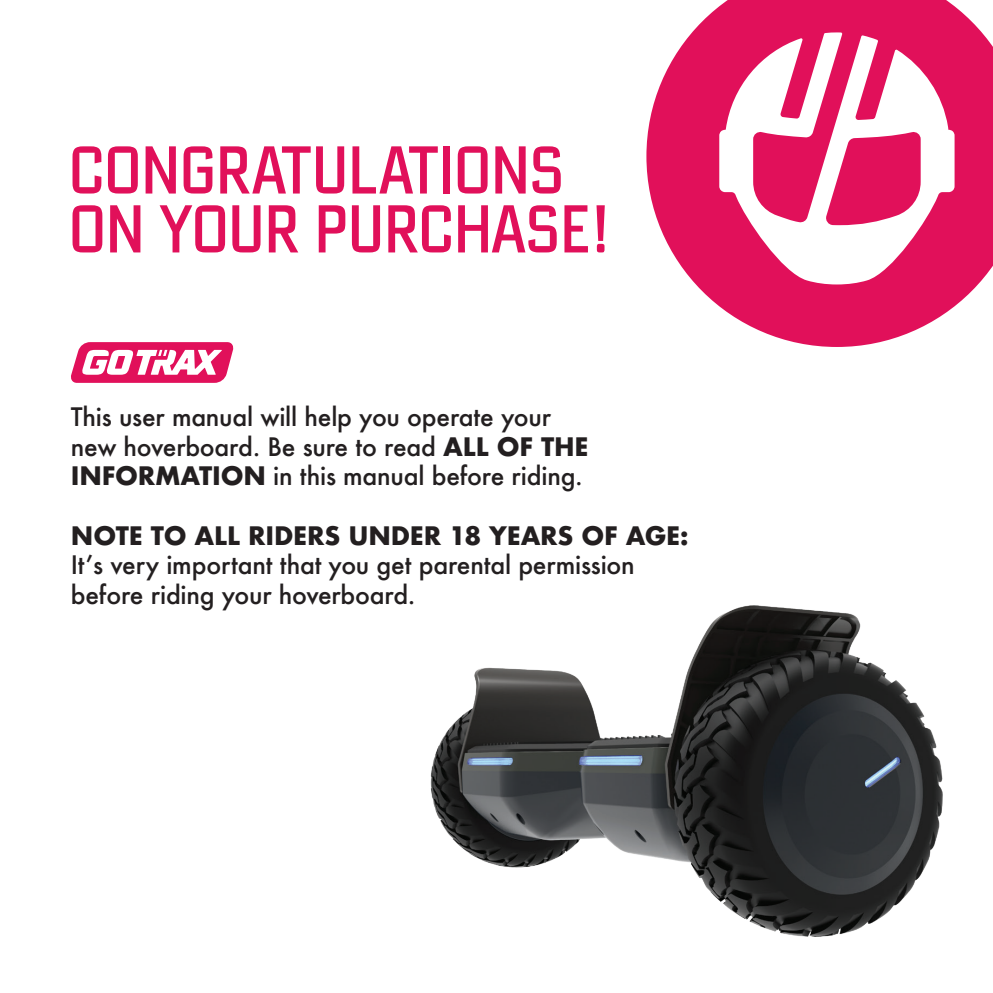
<style>
.page{position:relative;width:993px;height:993px;background:#fff}
.page>*{position:absolute;margin:0;border:0;box-sizing:border-box;transform-origin:0 0}
.t1{font:300 expanded 70.65px/58.9px "Banque Gothique RR";color:#e1105a}
.t2{font:500 24.75px/29.7px "Futura";letter-spacing:-.01em;color:#231f20}
.t3{font:700 24.75px "Futura";letter-spacing:-.01em;color:#231f20}
.s1{font-weight:700}
</style>
<div class="page">
<svg style="left:71px;top:342px;width:163px;height:41px"></svg>
<svg style="left:646px;top:0;width:346px;height:347px;fill:#e1105a"></svg>
<svg style="left:824px;top:131px;width:96px;height:94px"></svg>
<img style="left:430px;top:605px;width:513px;height:332px">
<h1 class="t1" style="left:69px;top:140px;width:539px">CONGRATULATIONS<br>ON YOUR PURCHASE!</h1>
<p class="t2" style="left:71px;top:401px;width:519px">This user manual will help you operate your new hoverboard. Be sure to read <span class="s1">ALL OF THE<br>INFORMATION</span> in this manual before riding.</p>
<p class="t3" style="left:71px;top:517px;width:619px">NOTE TO ALL RIDERS UNDER 18 YEARS OF AGE:</p>
<p class="t2" style="left:71px;top:550px;width:565px">It’s very important that you get parental permission before riding your hoverboard.</p>
</div>
